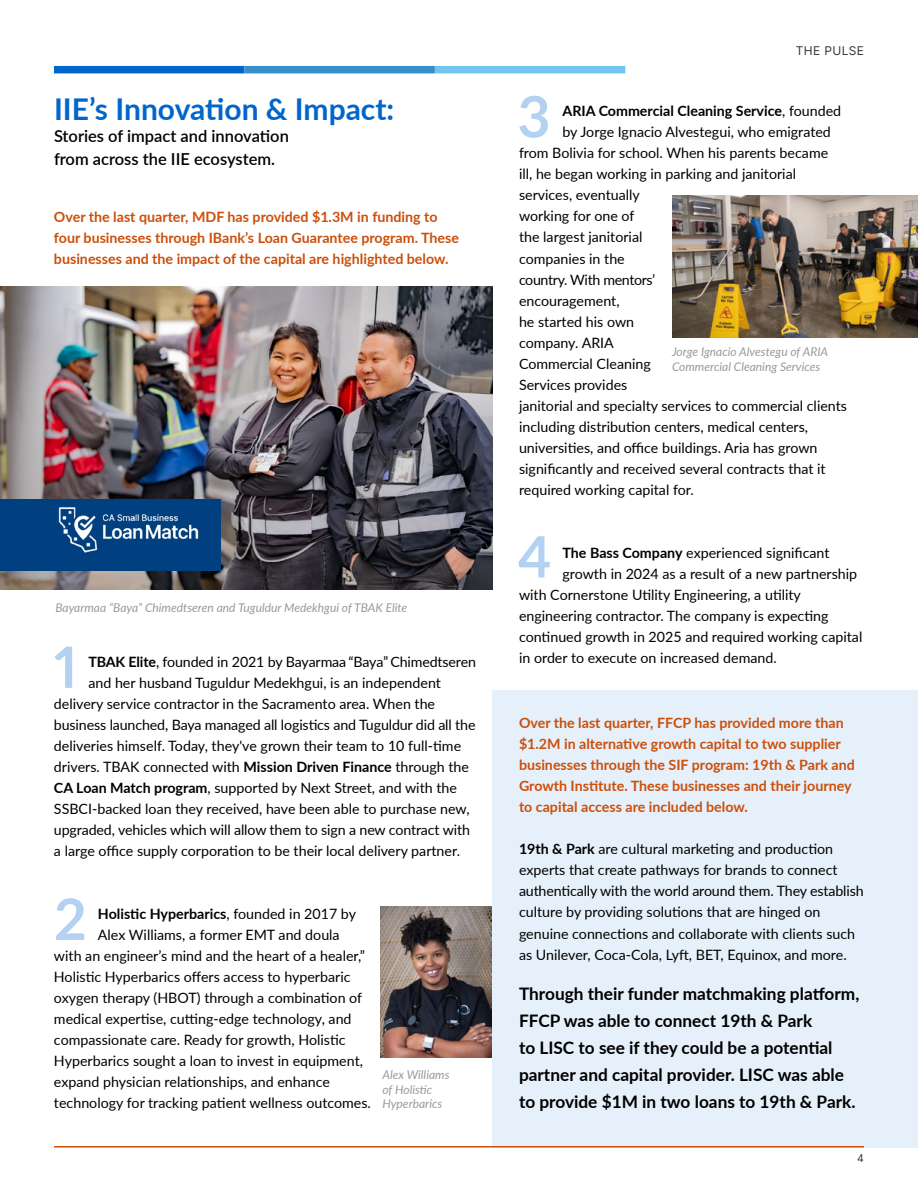
<style>
.page{position:relative;width:918px;height:1188px;background:#fff}
.page>*{position:absolute;margin:0;border:0;box-sizing:border-box;transform-origin:0 0}
.t1{font:700 57px "Lato";color:#b3d1f0}
.t2{font:700 30px "Lato";color:#06c}
.t3{font:700 17.25px/27px "Lato";color:#000}
.t4{font:600 16.5px/22.5px "Lato";color:#000}
.t5{font:14.25px/21px "Lato";color:#000}
.t6{font:700 14.25px/21px "Lato";color:#cc4f0a}
.t7{font:700 14.25px "Lato";color:#000}
.t8{font:14.25px "Lato";letter-spacing:-.025em;color:#000}
.t9{font:italic 12px/14.4px "Lato";color:#999}
.t10{font:12px "Inter";letter-spacing:.03em;color:#333}
.t11{font:10.5px "Inter";color:#333}
.s1{font-weight:700}
.s2{font-weight:400}
</style>
<div class="page">
<div style="left:492px;top:690px;width:426px;height:458px;background:#e6f0fa"></div>
<hr style="left:54px;top:1146px;width:810px;height:2px;background:#cc4f0a">
<div style="left:54px;top:66px;width:190px;height:7px;background:#06c"></div>
<div style="left:244px;top:66px;width:191px;height:7px;background:#388ec9"></div>
<div style="left:435px;top:66px;width:190px;height:7px;background:#72c5ee"></div>
<img style="left:0;top:286px;width:492px;height:304px">
<div style="left:0;top:500px;width:220px;height:71px;background:#004080"></div>
<img style="left:45px;top:494px;width:166px;height:59px">
<img style="left:381px;top:906px;width:111px;height:152px">
<img style="left:672px;top:195px;width:246px;height:143px">
<h2 class="t2" style="left:54px;top:87px;width:342px">IIE’s Innovation &amp; Impact:</h2>
<p class="t4" style="left:54px;top:124px;width:236px">Stories of impact and innovation from across the IIE ecosystem.</p>
<p class="t6" style="left:54px;top:205px;width:407px">Over the last quarter, MDF has provided $1.3M in funding to four businesses through IBank’s Loan Guarantee program. These businesses and the impact of the capital are highlighted below.</p>
<p class="t9" style="left:56px;top:600px;width:353px">Bayarmaa “Baya” Chimedtseren and Tuguldur Medekhgui of TBAK Elite</p>
<h1 class="t1" style="left:54px;top:625px;width:25px">1</h1>
<p class="t5" style="left:88px;top:651px;width:389px"><span class="s1">TBAK Elite</span>, founded in 2021 by Bayarmaa “Baya” Chimedtseren</p>
<p class="t5" style="left:88px;top:672px;width:354px">and her husband Tuguldur Medekhgui, is an independent</p>
<p class="t5" style="left:54px;top:693px;width:383px">delivery service contractor in the Sacramento area. When the</p>
<p class="t5" style="left:54px;top:714px;width:423px">business launched, Baya managed all logistics and Tuguldur did all the</p>
<p class="t5" style="left:54px;top:735px;width:409px">deliveries himself. Today, they've grown their team to 10 full-time</p>
<p class="t5" style="left:54px;top:756px;width:416px">drivers. TBAK connected with <span class="s1">Mission Driven Finance</span> through the</p>
<p class="t5" style="left:54px;top:777px;width:405px"><span class="s1">CA Loan Match program</span>, supported by Next Street, and with the</p>
<p class="t5" style="left:54px;top:798px;width:417px">SSBCI-backed loan they received, have been able to purchase new,</p>
<p class="t5" style="left:54px;top:819px;width:417px">upgraded, vehicles which will allow them to sign a new contract with</p>
<p class="t5" style="left:54px;top:840px;width:408px">a large office supply corporation to be their local delivery partner.</p>
<h1 class="t1" style="left:54px;top:877px;width:34px">2</h1>
<p class="t7" style="left:98px;top:903px;width:260px">Holistic Hyperbarics<span class="s2">, founded in 2017 by</span></p>
<p class="t5" style="left:98px;top:924px;width:243px">Alex Williams, a former EMT and doula</p>
<p class="t5" style="left:54px;top:945px;width:313px">with an engineer’s mind and the heart of a healer,”</p>
<p class="t5" style="left:54px;top:966px;width:298px">Holistic Hyperbarics offers access to hyperbaric</p>
<p class="t5" style="left:54px;top:987px;width:310px">oxygen therapy (HBOT) through a combination of</p>
<p class="t5" style="left:54px;top:1008px;width:299px">medical expertise, cutting-edge technology, and</p>
<p class="t5" style="left:54px;top:1029px;width:293px">compassionate care. Ready for growth, Holistic</p>
<p class="t5" style="left:54px;top:1050px;width:311px">Hyperbarics sought a loan to invest in equipment,</p>
<p class="t5" style="left:54px;top:1071px;width:278px">expand physician relationships, and enhance</p>
<p class="t5" style="left:54px;top:1092px;width:318px">technology for tracking patient wellness outcomes.</p>
<p class="t9" style="left:382px;top:1067px;width:68px">Alex Williams of Holistic<br>Hyperbarics</p>
<p class="t10" style="left:796px;top:42px;width:70px">THE PULSE</p>
<h1 class="t1" style="left:518px;top:75px;width:34px">3</h1>
<p class="t7" style="left:563px;top:101px;width:280px">ARIA Commercial Cleaning Service<span class="s2">, founded</span></p>
<p class="t5" style="left:563px;top:121px;width:270px">by Jorge Ignacio Alvestegui, who emigrated</p>
<p class="t5" style="left:519px;top:142px;width:311px">from Bolivia for school. When his parents became</p>
<p class="t5" style="left:519px;top:163px;width:279px">ill, he began working in parking and janitorial</p>
<p class="t5" style="left:519px;top:184px;width:123px">services, eventually</p>
<p class="t5" style="left:519px;top:205px;width:117px">working for one of</p>
<p class="t5" style="left:519px;top:226px;width:125px">the largest janitorial</p>
<p class="t5" style="left:519px;top:247px;width:107px">companies in the</p>
<p class="t8" style="left:519px;top:269px;width:138px">country. With mentors’</p>
<p class="t5" style="left:519px;top:289px;width:102px">encouragement,</p>
<p class="t5" style="left:519px;top:310px;width:117px">he started his own</p>
<p class="t5" style="left:519px;top:331px;width:96px">company. ARIA</p>
<p class="t5" style="left:519px;top:352px;width:133px">Commercial Cleaning</p>
<p class="t5" style="left:519px;top:373px;width:110px">Services provides</p>
<p class="t5" style="left:519px;top:394px;width:330px">janitorial and specialty services to commercial clients</p>
<p class="t5" style="left:519px;top:415px;width:291px">including distribution centers, medical centers,</p>
<p class="t5" style="left:519px;top:436px;width:300px">universities, and office buildings. Aria has grown</p>
<p class="t5" style="left:519px;top:457px;width:308px">significantly and received several contracts that it</p>
<p class="t5" style="left:519px;top:478px;width:176px">required working capital for.</p>
<p class="t9" style="left:672px;top:344px;width:158px">Jorge Ignacio Alvestegu of ARIA<br>Commercial Cleaning Services</p>
<h1 class="t1" style="left:518px;top:515px;width:36px">4</h1>
<p class="t5" style="left:563px;top:541px;width:269px"><span class="s1">The Bass Company</span> experienced significant</p>
<p class="t5" style="left:563px;top:562px;width:296px">growth in 2024 as a result of a new partnership</p>
<p class="t5" style="left:519px;top:583px;width:284px">with Cornerstone Utility Engineering, a utility</p>
<p class="t5" style="left:519px;top:604px;width:311px">engineering contractor. The company is expecting</p>
<p class="t5" style="left:519px;top:625px;width:345px">continued growth in 2025 and required working capital</p>
<p class="t5" style="left:519px;top:646px;width:259px">in order to execute on increased demand.</p>
<p class="t6" style="left:519px;top:712px;width:337px">Over the last quarter, FFCP has provided more than $1.2M in alternative growth capital to two supplier businesses through the SIF program: 19th &amp; Park and Growth Institute. These businesses and their journey to capital access are included below.</p>
<p class="t5" style="left:519px;top:838px;width:346px"><span class="s1">19th &amp; Park</span> are cultural marketing and production experts that create pathways for brands to connect authentically with the world around them. They establish culture by providing solutions that are hinged on genuine connections and collaborate with clients such as Unilever, Coca-Cola, Lyft, BET, Equinox, and more.</p>
<p class="t3" style="left:519px;top:979px;width:342px">Through their funder matchmaking platform, FFCP was able to connect 19th &amp; Park<br>to LISC to see if they could be a potential partner and capital provider. LISC was able to provide $1M in two loans to 19th &amp; Park.</p>
<p class="t11" style="left:857px;top:1150px;width:8px">4</p>
</div>
